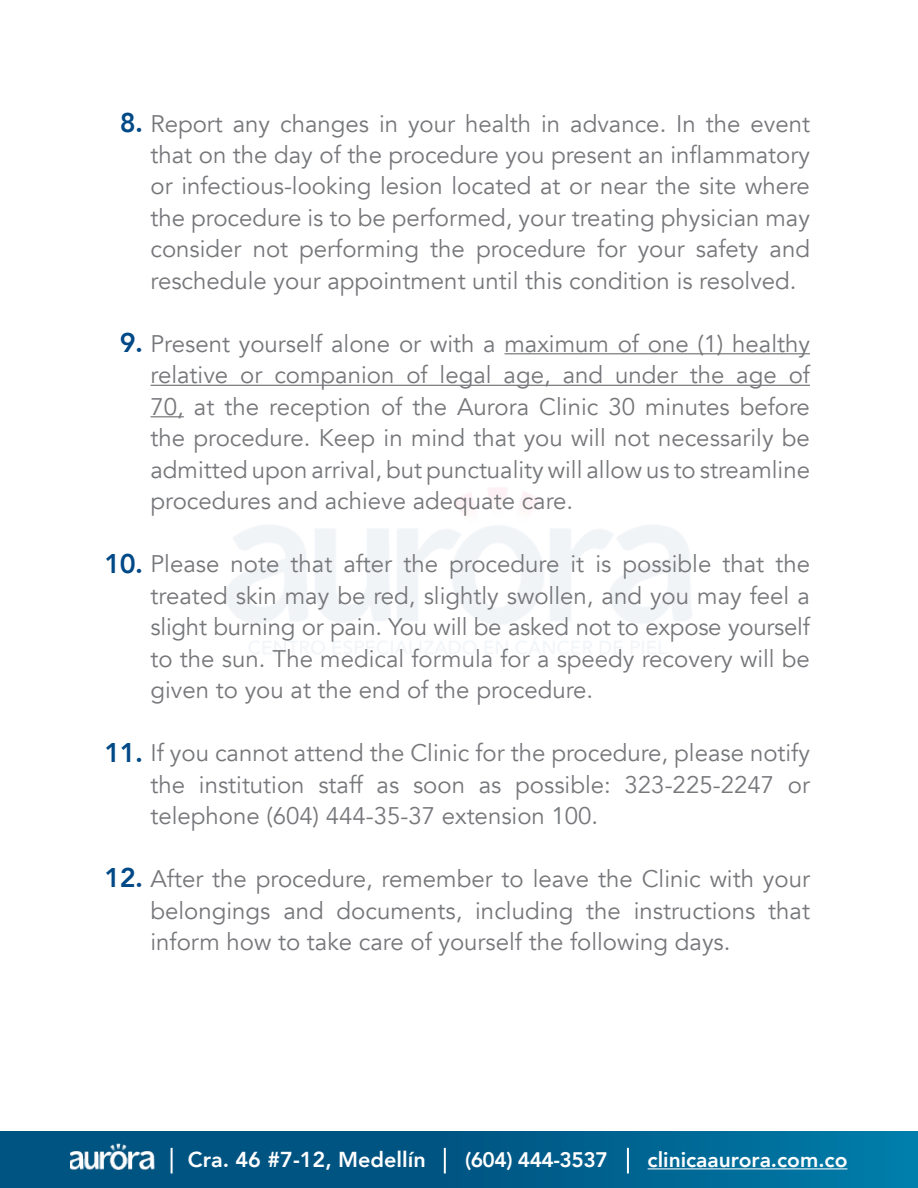
<style>
.page{position:relative;width:918px;height:1188px;background:#fff}
.page>*{position:absolute;margin:0;border:0;box-sizing:border-box;transform-origin:0 0}
.t1{font:800 27px "Avenir";color:#004987}
.t2{font:24px/31.5px "Avenir";color:#76777a;text-align:justify}
.t3{font:800 21.6px "Avenir";color:#fff}
.t4{font:800 21px "Avenir";color:#fff}
.t5{font:800 21px "Avenir";letter-spacing:-.025em;color:#fff}
</style>
<div class="page">
<div style="left:0;top:1131px;width:918px;height:57px;background:linear-gradient(to right,#004978,#0275a2)"></div>
<hr style="left:627px;top:1148px;width:2px;height:25px;background:#fff">
<hr style="left:444px;top:1148px;width:2px;height:25px;background:#fff">
<hr style="left:171px;top:1148px;width:2px;height:25px;background:#fff">
<img style="left:71px;top:1143px;width:85px;height:27px">
<hr style="left:648px;top:1168px;width:199px;height:1px;background:#fff">
<hr style="left:505px;top:353px;width:305px;height:1px;background:#76777a">
<hr style="left:151px;top:385px;width:659px;height:1px;background:#76777a">
<hr style="left:151px;top:416px;width:33px;height:1px;background:#76777a">
<p class="t1" style="left:120px;top:101px;width:25px">8.</p>
<p class="t1" style="left:120px;top:322px;width:25px">9.</p>
<p class="t1" style="left:104px;top:542px;width:40px">10.</p>
<p class="t1" style="left:104px;top:731px;width:40px">11.</p>
<p class="t1" style="left:104px;top:857px;width:40px">12.</p>
<p class="t2" style="left:151px;top:108px;width:661px">Report any changes in your health in advance. In the event that on the day of the procedure you present an inflammatory or infectious-looking lesion located at or near the site where the procedure is to be performed, your treating physician may consider not performing the procedure for your safety and reschedule your appointment until this condition is resolved.</p>
<p class="t2" style="left:151px;top:328px;width:661px">Present yourself alone or with a maximum of one (1) healthy relative or companion of legal age, and under the age of 70, at the reception of the Aurora Clinic 30 minutes before the procedure. Keep in mind that you will not necessarily be admitted upon arrival, but punctuality will allow us to streamline procedures and achieve adequate care.</p>
<p class="t2" style="left:151px;top:549px;width:661px">Please note that after the procedure it is possible that the treated skin may be red, slightly swollen, and you may feel a slight burning or pain. You will be asked not to expose yourself to the sun. The medical formula for a speedy recovery will be given to you at the end of the procedure.</p>
<p class="t2" style="left:151px;top:738px;width:661px">If you cannot attend the Clinic for the procedure, please notify the institution staff as soon as possible: 323-225-2247 or telephone (604) 444-35-37 extension 100.</p>
<p class="t2" style="left:151px;top:864px;width:661px">After the procedure, remember to leave the Clinic with your belongings and documents, including the instructions that inform how to take care of yourself the following days.</p>
<p class="t3" style="left:188px;top:1143px;width:239px">Cra. 46 #7-12, Medellín</p>
<p class="t5" style="left:465px;top:1144px;width:144px">(604) 444-3537</p>
<p class="t4" style="left:648px;top:1144px;width:201px">clinicaaurora.com.co</p>
</div>
